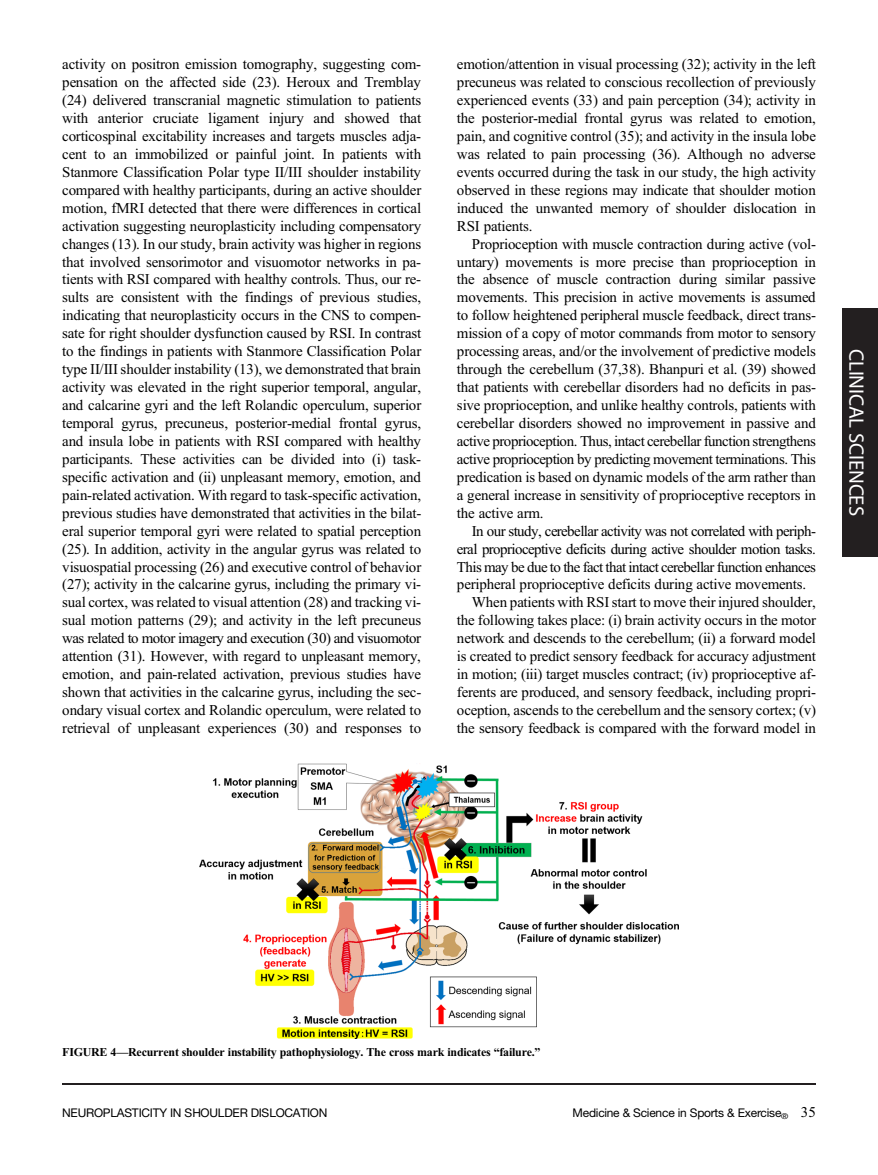
<style>
.page{position:relative;width:878px;height:1175px;background:#fff}
.page>*{position:absolute;margin:0;border:0;box-sizing:border-box;transform-origin:0 0}
.t1{font:20.85px "Adv T Tc 6 d 9 b 48 b";letter-spacing:-.005em;color:#fff}
.t2{font:15px/18px "Adv TT182 ff 89 e";letter-spacing:-.015em;color:#000;text-align:justify}
.t3{font:15px "Adv TT182 ff 89 e";letter-spacing:-.035em;color:#000}
.t4{font:12px "Adv T Tf 331 adb 4.B";letter-spacing:-.015em;color:#000}
.t5{font:12px "Adv TT739 e 07 da";letter-spacing:-.015em;color:#000}
.s1{font-style:inherit}
.s2{font-family:"Adv TT182 ff 89 e";font-size:15px}
</style>
<div class="page">
<img style="left:200px;top:764px;width:478px;height:274px">
<hr style="left:62px;top:1083px;width:753px;height:1px;background:#231f20">
<div style="left:842px;top:308px;width:35px;height:249px;background:#231f20"></div>
<p class="t2" style="left:62px;top:57px;width:360px">activity on positron emission tomography, suggesting com&shy;pensation on the affected side (23). Heroux and Tremblay (24) delivered transcranial magnetic stimulation to patients with anterior cruciate ligament injury and showed that corticospinal excitability increases and targets muscles adja&shy;cent to an immobilized or painful joint. In patients with Stanmore Classification Polar type II/III shoulder instability compared with healthy participants, during an active shoulder motion, fMRI detected that there were differences in cortical activation suggesting neuroplasticity including compensatory changes (13). In our study, brain activity was higher in regions that involved sensorimotor and visuomotor networks in pa&shy;tients with RSI compared with healthy controls. Thus, our re&shy;sults are consistent with the findings of previous studies, indicating that neuroplasticity occurs in the CNS to compen&shy;sate for right shoulder dysfunction caused by RSI. In contrast to the findings in patients with Stanmore Classification Polar type II/III shoulder instability (13), we demonstrated that brain activity was elevated in the right superior temporal, angular, and calcarine gyri and the left Rolandic operculum, superior temporal gyrus, precuneus, posterior-medial frontal gyrus, and insula lobe in patients with RSI compared with healthy participants. These activities can be divided into (i) task&shy;specific activation and (ii) unpleasant memory, emotion, and pain-related activation. With regard to task-specific activation, previous studies have demonstrated that activities in the bilat&shy;eral superior temporal gyri were related to spatial perception (25). In addition, activity in the angular gyrus was related to visuospatial processing (26) and executive control of behavior (27); activity in the calcarine gyrus, including the primary vi&shy;sual cortex, was related to visual attention (28) and tracking vi&shy;sual motion patterns (29); and activity in the left precuneus was related to motor imagery and execution (30) and visuomotor attention (31). However, with regard to unpleasant memory, emotion, and pain-related activation, previous studies have shown that activities in the calcarine gyrus, including the sec&shy;ondary visual cortex and Rolandic operculum, were related to retrieval of unpleasant experiences (30) and responses to</p>
<p class="t2" style="left:457px;top:57px;width:360px">emotion/attention in visual processing (32); activity in the left precuneus was related to conscious recollection of previously experienced events (33) and pain perception (34); activity in the posterior-medial frontal gyrus was related to emotion, pain, and cognitive control (35); and activity in the insula lobe was related to pain processing (36). Although no adverse events occurred during the task in our study, the high activity observed in these regions may indicate that shoulder motion induced the unwanted memory of shoulder dislocation in RSI patients.</p>
<p class="t2" style="left:457px;top:236px;width:360px;text-indent:15px">Proprioception with muscle contraction during active (vol&shy;untary) movements is more precise than proprioception in the absence of muscle contraction during similar passive movements. This precision in active movements is assumed to follow heightened peripheral muscle feedback, direct trans&shy;mission of a copy of motor commands from motor to sensory processing areas, and/or the involvement of predictive models through the cerebellum (37,38). Bhanpuri et al. (39) showed that patients with cerebellar disorders had no deficits in pas&shy;sive proprioception, and unlike healthy controls, patients with cerebellar disorders showed no improvement in passive and active proprioception. Thus, intact cerebellar function strengthens active proprioception by predicting movement terminations. This predication is based on dynamic models of the arm rather than a general increase in sensitivity of proprioceptive receptors in the active arm.</p>
<p class="t3" style="left:472px;top:525px;width:345px">In our study, cerebellar activity was not correlated with periph-</p>
<p class="t3" style="left:457px;top:543px;width:360px">eral proprioceptive deficits during active shoulder motion tasks.</p>
<p class="t3" style="left:457px;top:561px;width:360px">This may be due to the fact that intact cerebellar function enhances</p>
<p class="t2" style="left:457px;top:577px;width:351px">peripheral proprioceptive deficits during active movements.</p>
<p class="t2" style="left:472px;top:595px;width:345px">When patients with RSI start to move their injured shoulder,</p>
<p class="t2" style="left:457px;top:613px;width:360px">the following takes place: (i) brain activity occurs in the motor</p>
<p class="t2" style="left:457px;top:630px;width:360px">network and descends to the cerebellum; (ii) a forward model</p>
<p class="t2" style="left:457px;top:648px;width:360px">is created to predict sensory feedback for accuracy adjustment</p>
<p class="t2" style="left:457px;top:666px;width:360px">in motion; (iii) target muscles contract; (iv) proprioceptive af-</p>
<p class="t2" style="left:457px;top:684px;width:360px">ferents are produced, and sensory feedback, including propri-</p>
<p class="t2" style="left:457px;top:702px;width:360px">oception, ascends to the cerebellum and the sensory cortex; (v)</p>
<p class="t2" style="left:457px;top:720px;width:360px">the sensory feedback is compared with the forward model in</p>
<h1 class="t1" style="left:863px;top:349px;width:168px;rotate:90deg">CLINICAL SCIENCES</h1>
<p class="t4" style="left:62px;top:1048px;width:480px">FIGURE 4<span class="s1">—</span>Recurrent shoulder instability pathophysiology. The cross mark indicates <span class="s1">“</span>failure.<span class="s1">”</span></p>
<p class="t5" style="left:62px;top:1108px;width:266px">NEUROPLASTICITY IN SHOULDER DISLOCATION</p>
<p class="t5" style="left:572px;top:1108px;width:245px">Medicine &amp; Science in Sports &amp; Exercise<sub>®</sub> <span class="s2">35</span></p>
</div>
